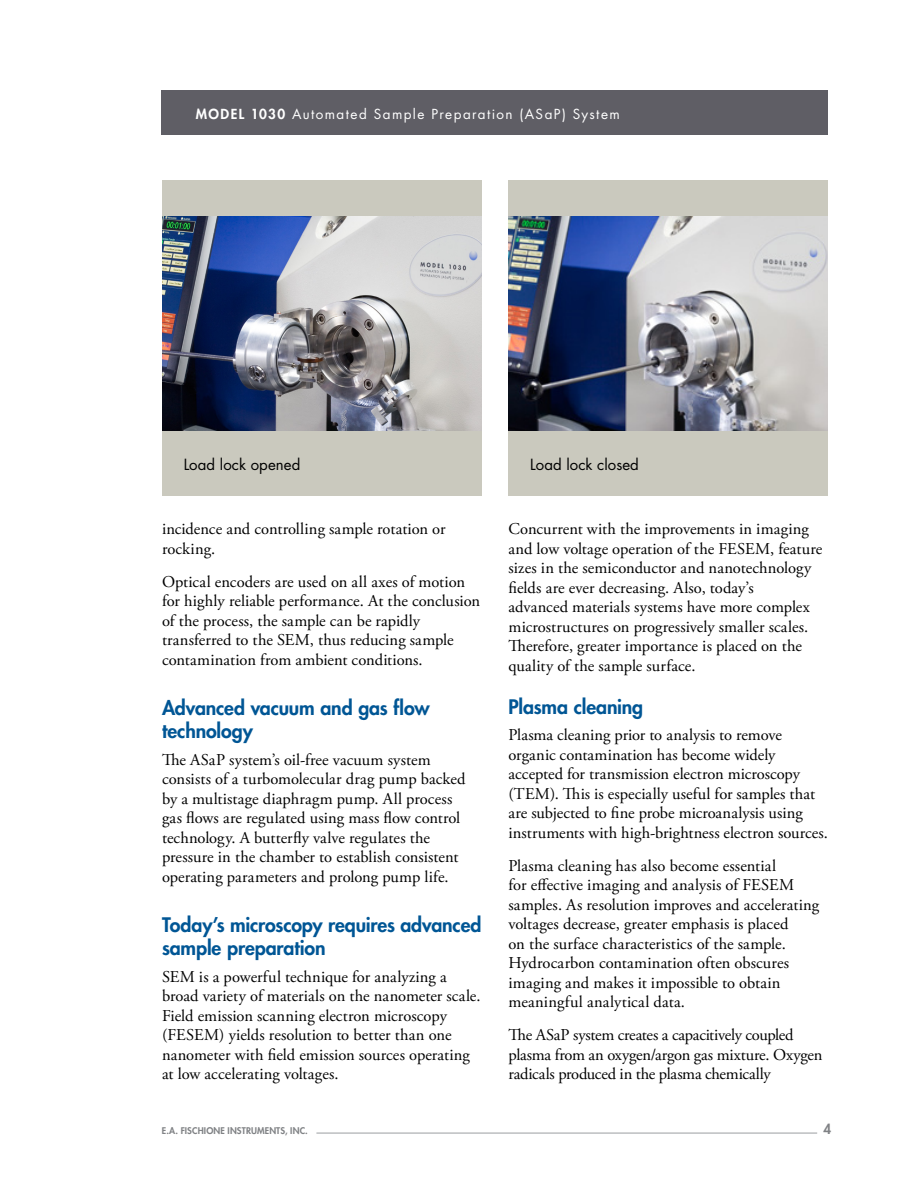
<style>
.page{position:relative;width:918px;height:1188px;background:#fff}
.page>*{position:absolute;margin:0;border:0;box-sizing:border-box;transform-origin:0 0}
.Body_Main_Head_Blue{font:800 19.5px/23.4px "Futura Std";letter-spacing:-.005em;color:#005695}
.Body_Copy{font:16.5px/19.5px "Adobe Garamond Pro";color:#000}
.Callout_Box_Text_Bla{font:15px "Futura Std";letter-spacing:.005em;color:#000}
.t1{font:13.5px "Futura Std";letter-spacing:.105em;color:#fff}
.t2{font:800 13.5px "Futura Std";color:#808285}
.t3{font:800 9px "Futura Std";letter-spacing:.015em;color:#808285}
.s1{font-weight:800}
</style>
<div class="page">
<hr style="left:316px;top:1132px;width:501px;height:2px;background:#bcbec0">
<div style="left:162px;top:90px;width:666px;height:45px;background:#5f5e65"></div>
<div style="left:508px;top:180px;width:320px;height:315px;background:#cac9be"></div>
<img style="left:508px;top:217px;width:320px;height:213px">
<div style="left:162px;top:180px;width:320px;height:315px;background:#cac9be"></div>
<img style="left:162px;top:217px;width:319px;height:213px">
<p class="t1" style="left:196px;top:106px;width:425px"><span class="s1">MODEL 1030</span> Automated Sample Preparation (ASaP) System</p>
<p class="Callout_Box_Text_Bla" style="left:184px;top:455px;width:118px">Load lock opened</p>
<p class="Callout_Box_Text_Bla" style="left:530px;top:455px;width:110px">Load lock closed</p>
<p class="Body_Copy" style="left:162px;top:520px;width:285px">incidence and controlling sample rotation or rocking.</p>
<p class="Body_Copy" style="left:162px;top:572px;width:320px">Optical encoders are used on all axes of motion for highly reliable performance. At the conclusion of the process, the sample can be rapidly transferred to the SEM, thus reducing sample contamination from ambient conditions.</p>
<p class="Body_Main_Head_Blue" style="left:162px;top:696px;width:269px">Advanced vacuum and gas flow technology</p>
<p class="Body_Copy" style="left:162px;top:750px;width:305px">The ASaP system’s oil-free vacuum system consists of a turbomolecular drag pump backed by a multistage diaphragm pump. All process gas flows are regulated using mass flow control technology. A butterfly valve regulates the pressure in the chamber to establish consistent operating parameters and prolong pump life.</p>
<p class="Body_Main_Head_Blue" style="left:162px;top:913px;width:321px">Today’s microscopy requires advanced sample preparation</p>
<p class="Body_Copy" style="left:162px;top:967px;width:320px">SEM is a powerful technique for analyzing a broad variety of materials on the nanometer scale.<br>Field emission scanning electron microscopy (FESEM) yields resolution to better than one nanometer with field emission sources operating at low accelerating voltages.</p>
<p class="Body_Copy" style="left:508px;top:520px;width:315px">Concurrent with the improvements in imaging and low voltage operation of the FESEM, feature sizes in the semiconductor and nanotechnology fields are ever decreasing. Also, today’s<br>advanced materials systems have more complex microstructures on progressively smaller scales.<br>Therefore, greater importance is placed on the quality of the sample surface.</p>
<p class="Body_Main_Head_Blue" style="left:508px;top:695px;width:136px">Plasma cleaning</p>
<p class="Body_Copy" style="left:508px;top:726px;width:321px">Plasma cleaning prior to analysis to remove organic contamination has become widely accepted for transmission electron microscopy (TEM). This is especially useful for samples that are subjected to fine probe microanalysis using instruments with high-brightness electron sources.</p>
<p class="Body_Copy" style="left:508px;top:856px;width:312px">Plasma cleaning has also become essential<br>for effective imaging and analysis of FESEM samples. As resolution improves and accelerating voltages decrease, greater emphasis is placed<br>on the surface characteristics of the sample.<br>Hydrocarbon contamination often obscures imaging and makes it impossible to obtain meaningful analytical data.</p>
<p class="Body_Copy" style="left:508px;top:1026px;width:315px">The ASaP system creates a capacitively coupled plasma from an oxygen/argon gas mixture. Oxygen radicals produced in the plasma chemically</p>
<p class="t3" style="left:162px;top:1125px;width:148px">E.A. FISCHIONE INSTRUMENTS, INC.</p>
<p class="t2" style="left:824px;top:1120px;width:9px">4</p>
</div>
